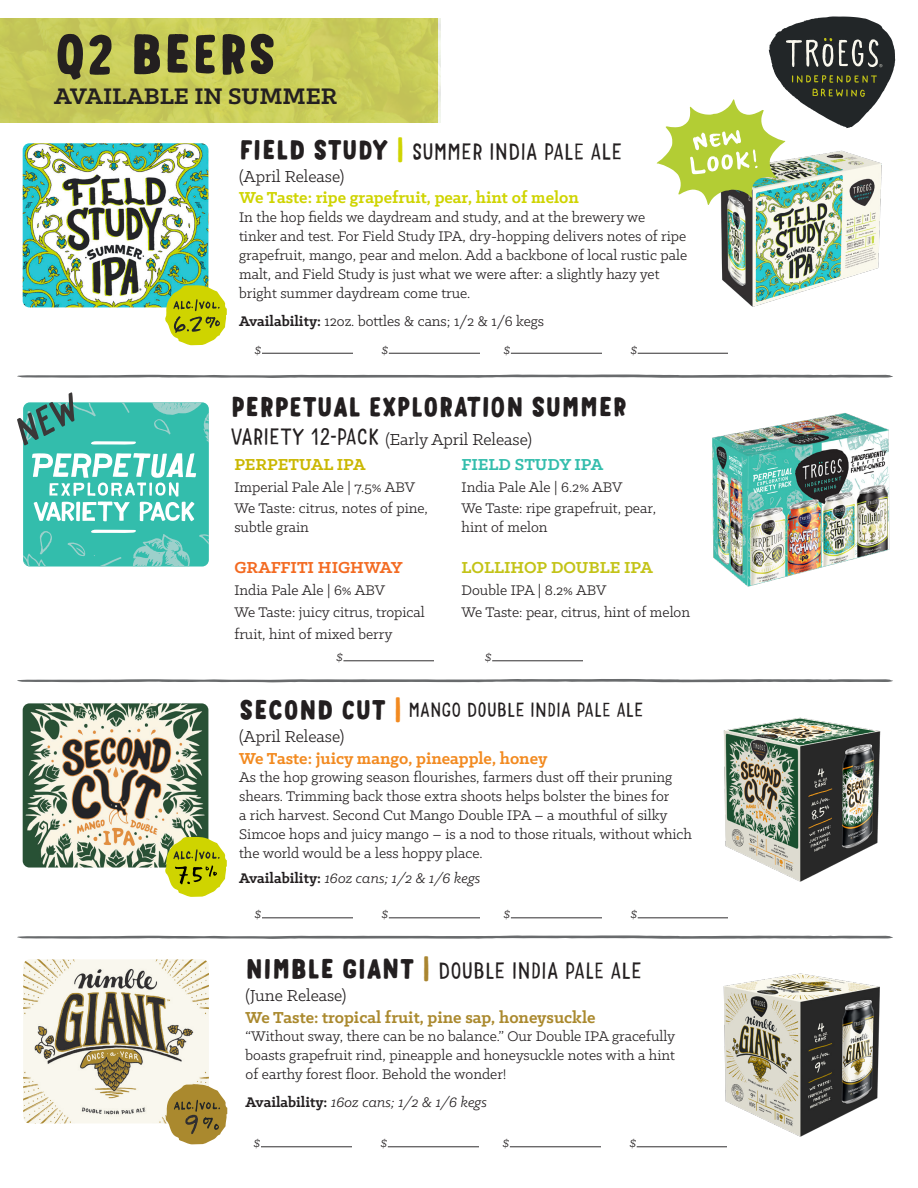
<style>
.page{position:relative;width:918px;height:1188px;background:#fff}
.page>*{position:absolute;margin:0;border:0;box-sizing:border-box;transform-origin:0 0}
.t1{font:54px "Mr Dodo Medium Rounded";color:#231f20}
.t2{font:27px "Mr Dodo Medium Rounded";color:#231f20}
.t3{font:700 25.5px "Klinic Slab";color:#231f20}
.t4{font:300 22.5px "Mr Dodo";color:#231f20}
.t5{font:300 19.5px "Mr Dodo";color:#231f20}
.t6{font:18px "Klinic Slab";color:#231f20}
.t7{font:700 18px "Klinic Slab";color:#aa892e}
.t8{font:700 18px "Klinic Slab";color:#cfd400}
.t9{font:700 18px "Klinic Slab";color:#f28a20}
.t10{font:700 18px "Klinic Slab";color:#c3c317}
.t11{font:700 18px "Klinic Slab";color:#f36a21}
.t12{font:700 18px "Klinic Slab";color:#33bdac}
.t13{font:700 18px "Klinic Slab";color:#cab700}
.t14{font:15.75px/18.9px "Klinic Slab";color:#231f20}
.t15{font:italic 15.75px "Klinic Slab";color:#231f20}
.t16{font:italic 15px "Klinic Slab";color:#231f20}
.t17{font:11.55px "Klinic Slab";letter-spacing:-.02em;color:#312f30}
.s1{font-family:"Mr Dodo Medium Rounded";font-weight:400;font-size:27px}
.s2{font-family:"Mr Dodo Medium Rounded";font-weight:400;font-size:27px;color:#cfd400}
.s3{font-weight:700}
.s4{font-family:"Mr Dodo";font-weight:300;font-size:22.5px}
.s5{font-family:"Mr Dodo Medium Rounded";font-weight:400;font-size:27px;color:#f28a20}
.s6{font-weight:700;font-style:normal}
.s7{font-family:"Mr Dodo Medium Rounded";font-weight:400;font-size:27px;color:#a98530}
</style>
<div class="page">
<svg style="left:17px;top:374px;width:876px;height:4px"></svg>
<svg style="left:17px;top:679px;width:876px;height:3px;background:#828485"></svg>
<img style="left:0;top:18px;width:441px;height:105px">
<hr style="left:262px;top:353px;width:90px;height:1px;background:#312f30">
<hr style="left:511px;top:353px;width:90px;height:1px;background:#312f30">
<hr style="left:389px;top:353px;width:90px;height:1px;background:#312f30">
<hr style="left:638px;top:353px;width:90px;height:1px;background:#312f30">
<img style="left:721px;top:205px;width:160px;height:102px">
<img style="left:23px;top:143px;width:185px;height:164px">
<svg style="left:165px;top:285px;width:62px;height:60px;background:#bec936"></svg>
<svg style="left:17px;top:935px;width:876px;height:4px;background:#a0a1a2"></svg>
<hr style="left:262px;top:917px;width:90px;height:1px;background:#312f30">
<hr style="left:511px;top:917px;width:90px;height:1px;background:#312f30">
<hr style="left:389px;top:917px;width:90px;height:1px;background:#312f30">
<hr style="left:638px;top:917px;width:90px;height:1px;background:#312f30">
<img style="left:723px;top:717px;width:158px;height:165px">
<img style="left:707px;top:973px;width:173px;height:175px">
<img style="left:23px;top:703px;width:185px;height:165px">
<svg style="left:165px;top:836px;width:62px;height:61px;background:#c2c733"></svg>
<hr style="left:343px;top:660px;width:91px;height:1px;background:#312f30">
<hr style="left:492px;top:660px;width:90px;height:1px;background:#312f30">
<img style="left:712px;top:413px;width:178px;height:174px">
<hr style="left:261px;top:1146px;width:90px;height:1px;background:#312f30">
<hr style="left:510px;top:1146px;width:90px;height:1px;background:#312f30">
<hr style="left:388px;top:1146px;width:90px;height:1px;background:#312f30">
<hr style="left:637px;top:1146px;width:90px;height:1px;background:#312f30">
<img style="left:23px;top:959px;width:186px;height:165px">
<svg style="left:165px;top:1084px;width:62px;height:61px;background:#b29b5b"></svg>
<svg style="left:657px;top:16px;width:238px;height:189px"></svg>
<svg style="left:23px;top:402px;width:186px;height:165px;background:#57c7ba"></svg>
<p class="t1" style="left:54px;top:21px;width:224px">Q2 BEERS</p>
<p class="t3" style="left:54px;top:79px;width:285px">AVAILABLE IN SUMMER</p>
<p class="t4" style="left:239px;top:138px;width:385px"><span class="s1">FIELD STUDY</span> <span class="s2">|</span> SUMMER INDIA PALE ALE</p>
<p class="t6" style="left:239px;top:165px;width:106px">(April Release)</p>
<p class="t8" style="left:239px;top:186px;width:341px">We Taste: ripe grapefruit, pear, hint of melon</p>
<p class="t14" style="left:239px;top:208px;width:450px">In the hop fields we daydream and study, and at the brewery we<br>tinker and test. For Field Study IPA, dry-hopping delivers notes of ripe grapefruit, mango, pear and melon. Add a backbone of local rustic pale malt, and Field Study is just what we were after: a slightly hazy yet bright summer daydream come true.</p>
<p class="t14" style="left:239px;top:311px;width:307px"><span class="s3">Availability:</span> 12oz. bottles &amp; cans; 1/2 &amp; 1/6 kegs</p>
<p class="t16" style="left:256px;top:258px;width:8px">$</p>
<p class="t16" style="left:364px;top:258px;width:8px">$</p>
<p class="t16" style="left:473px;top:258px;width:8px">$</p>
<p class="t16" style="left:598px;top:258px;width:8px">$</p>
<p class="t16" style="left:383px;top:258px;width:8px">$</p>
<p class="t16" style="left:491px;top:258px;width:21px">$ $</p>
<p class="t16" style="left:600px;top:258px;width:21px">$ $</p>
<p class="t16" style="left:631px;top:258px;width:8px">$</p>
<p class="t16" style="left:255px;top:339px;width:8px">$</p>
<p class="t16" style="left:382px;top:339px;width:8px">$</p>
<p class="t16" style="left:491px;top:339px;width:21px">$ $</p>
<p class="t16" style="left:631px;top:339px;width:8px">$</p>
<p class="t2" style="left:231px;top:390px;width:398px">PERPETUAL EXPLORATION SUMMER</p>
<p class="t6" style="left:231px;top:428px;width:302px"><span class="s4">VARIETY 12-PACK</span> (Early April Release)</p>
<p class="t12" style="left:462px;top:452px;width:143px">FIELD STUDY IPA</p>
<p class="t14" style="left:462px;top:477px;width:162px">India Pale Ale | 6.2% ABV</p>
<p class="t14" style="left:462px;top:499px;width:196px">We Taste: ripe grapefruit, pear, hint of melon</p>
<p class="t10" style="left:462px;top:555px;width:193px">LOLLIHOP DOUBLE IPA</p>
<p class="t14" style="left:462px;top:580px;width:146px">Double IPA | 8.2% ABV</p>
<p class="t14" style="left:462px;top:602px;width:230px">We Taste: pear, citrus, hint of melon</p>
<p class="t13" style="left:234px;top:452px;width:133px">PERPETUAL IPA</p>
<p class="t14" style="left:234px;top:477px;width:182px">Imperial Pale Ale | 7.5% ABV</p>
<p class="t14" style="left:234px;top:499px;width:195px">We Taste: citrus, notes of pine, subtle grain</p>
<p class="t11" style="left:234px;top:555px;width:170px">GRAFFITI HIGHWAY</p>
<p class="t14" style="left:234px;top:580px;width:152px">India Pale Ale | 6% ABV</p>
<p class="t14" style="left:234px;top:600px;width:192px;line-height:21.9px">We Taste: juicy citrus, tropical fruit, hint of mixed berry</p>
<p class="t16" style="left:337px;top:566px;width:8px">$</p>
<p class="t16" style="left:555px;top:566px;width:8px">$</p>
<p class="t16" style="left:486px;top:566px;width:8px">$</p>
<p class="t16" style="left:595px;top:566px;width:8px">$</p>
<p class="t16" style="left:336px;top:647px;width:8px">$</p>
<p class="t16" style="left:485px;top:647px;width:8px">$</p>
<p class="t5" style="left:239px;top:698px;width:406px"><span class="s1">SECOND CUT</span> <span class="s5">|</span> MANGO DOUBLE INDIA PALE ALE</p>
<p class="t6" style="left:239px;top:725px;width:106px">(April Release)</p>
<p class="t9" style="left:239px;top:746px;width:310px">We Taste: juicy mango, pineapple, honey</p>
<p class="t14" style="left:239px;top:768px;width:454px">As the hop growing season flourishes, farmers dust off their pruning shears. Trimming back those extra shoots helps bolster the bines for<br>a rich harvest. Second Cut Mango Double IPA – a mouthful of silky Simcoe hops and juicy mango – is a nod to those rituals, without which the world would be a less hoppy place.</p>
<p class="t15" style="left:239px;top:868px;width:243px"><span class="s6">Availability:</span> 16oz cans; 1/2 &amp; 1/6 kegs</p>
<p class="t17" style="left:608px;top:764px;width:84px">Single - 12oz. Cans</p>
<p class="t16" style="left:256px;top:823px;width:8px">$</p>
<p class="t16" style="left:364px;top:823px;width:8px">$</p>
<p class="t16" style="left:473px;top:823px;width:8px">$</p>
<p class="t16" style="left:598px;top:823px;width:8px">$</p>
<p class="t16" style="left:383px;top:823px;width:8px">$</p>
<p class="t16" style="left:491px;top:823px;width:21px">$ $</p>
<p class="t16" style="left:600px;top:823px;width:21px">$ $</p>
<p class="t16" style="left:631px;top:823px;width:8px">$</p>
<p class="t16" style="left:255px;top:904px;width:8px">$</p>
<p class="t16" style="left:382px;top:904px;width:8px">$</p>
<p class="t16" style="left:491px;top:904px;width:21px">$ $</p>
<p class="t16" style="left:631px;top:904px;width:8px">$</p>
<p class="t4" style="left:246px;top:957px;width:398px"><span class="s1">NIMBLE GIANT</span> <span class="s7">|</span> DOUBLE INDIA PALE ALE</p>
<p class="t6" style="left:246px;top:984px;width:102px">(June Release)</p>
<p class="t7" style="left:246px;top:1005px;width:351px">We Taste: tropical fruit, pine sap, honeysuckle</p>
<p class="t14" style="left:246px;top:1027px;width:431px;text-align:justify">“Without sway, there can be no balance.” Our Double IPA gracefully boasts grapefruit rind, pineapple and honeysuckle notes with a hint of earthy forest floor. Behold the wonder!</p>
<p class="t15" style="left:246px;top:1093px;width:243px"><span class="s6">Availability:</span> 16oz cans; 1/2 &amp; 1/6 kegs</p>
<p class="t16" style="left:255px;top:1052px;width:8px">$</p>
<p class="t16" style="left:363px;top:1052px;width:8px">$</p>
<p class="t16" style="left:472px;top:1052px;width:8px">$</p>
<p class="t16" style="left:597px;top:1052px;width:8px">$</p>
<p class="t16" style="left:381px;top:1052px;width:8px">$</p>
<p class="t16" style="left:490px;top:1052px;width:21px">$ $</p>
<p class="t16" style="left:599px;top:1052px;width:21px">$ $</p>
<p class="t16" style="left:630px;top:1052px;width:8px">$</p>
<p class="t16" style="left:254px;top:1133px;width:8px">$</p>
<p class="t16" style="left:381px;top:1133px;width:8px">$</p>
<p class="t16" style="left:490px;top:1133px;width:21px">$ $</p>
<p class="t16" style="left:630px;top:1133px;width:8px">$</p>
</div>
